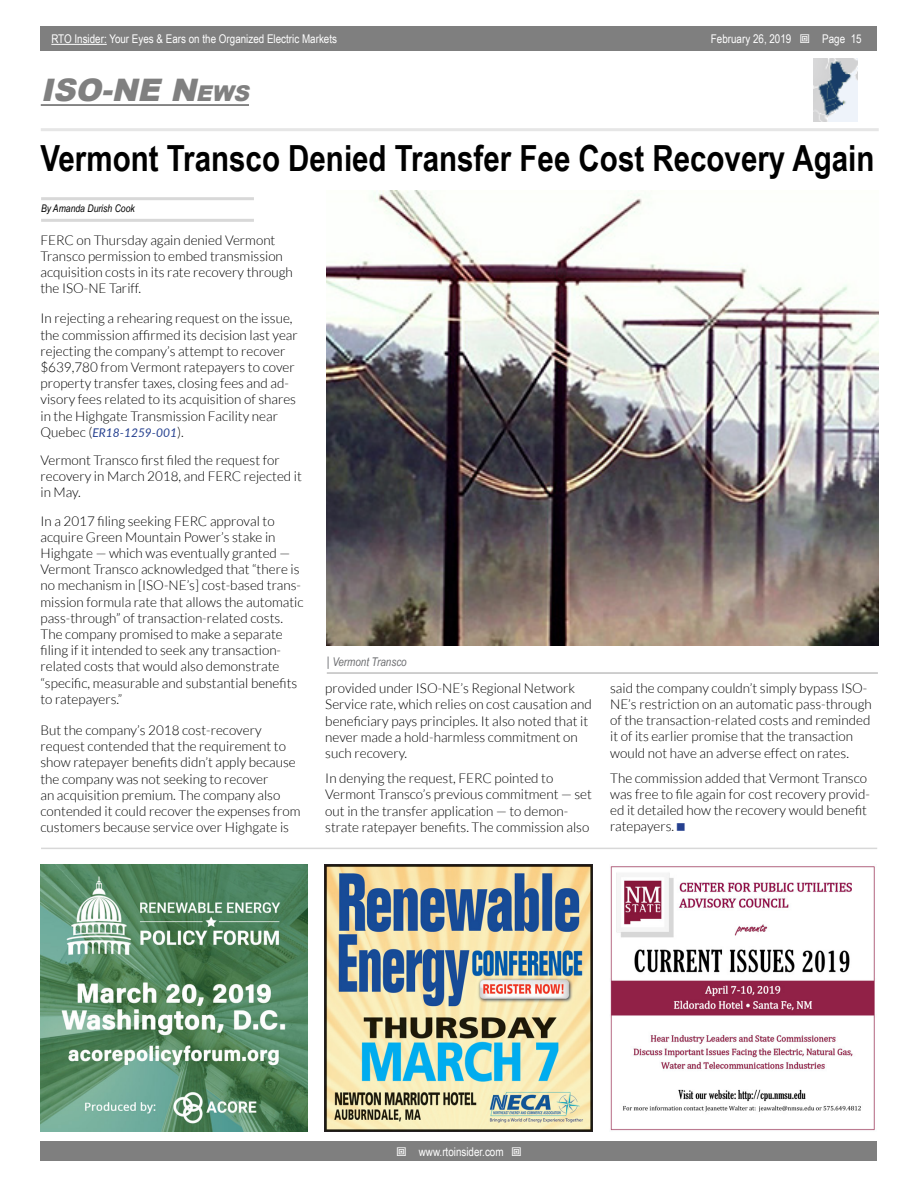
<style>
.page{position:relative;width:918px;height:1188px;background:#fff}
.page>*{position:absolute;margin:0;border:0;box-sizing:border-box;transform-origin:0 0}
.t1{font:700 36px "Arial Narrow";color:#000}
.t2{font:italic 900 31.05px "Arial";color:#808080}
.t3{font:300 13.5px/16.2px "Lato";color:#000}
.t4{font:12px "Arial Narrow";color:#fff}
.t5{font:italic 12px "Lato";color:#25408f}
.t6{font:italic 12px "Arial Narrow";color:#6d6e71}
.t7{font:italic 10.5px "Arial Narrow";color:#000}
.s1{font-style:inherit}
.s2{font-size:21.75px}
.s3{font-weight:300;font-style:normal;font-size:13.5px;color:#000}
.s4{font-style:normal;font-size:13.2px}
</style>
<div class="page">
<div style="left:41px;top:1142px;width:836px;height:19px;background:#7f7f7f"></div>
<div style="left:41px;top:27px;width:836px;height:24px;background:#7f7f7f"></div>
<hr style="left:51px;top:44px;width:56px;height:1px;background:#fff">
<hr style="left:41px;top:128px;width:838px;height:3px;background:#e6e6e6">
<hr style="left:41px;top:104px;width:208px;height:2px;background:#808080">
<img style="left:814px;top:58px;width:44px;height:63px">
<hr style="left:41px;top:197px;width:213px;height:3px;background:#d8d8d8">
<hr style="left:41px;top:219px;width:213px;height:3px;background:#d8d8d8">
<hr style="left:41px;top:848px;width:836px;height:1px;background:#d8d8d8">
<img style="left:327px;top:190px;width:552px;height:456px">
<hr style="left:327px;top:672px;width:551px;height:2px;background:#bfbfbf">
<img style="left:40px;top:864px;width:268px;height:267px">
<img style="left:325px;top:864px;width:267px;height:267px">
<img style="left:610px;top:866px;width:265px;height:265px">
<p class="t4" style="left:51px;top:30px;width:287px">RTO Insider: Your Eyes &amp; Ears on the Organized Electric Markets</p>
<p class="t4" style="left:711px;top:30px;width:82px">February 26, <span class="s1">2019</span></p>
<p class="t4" style="left:822px;top:30px;width:41px">Page 15</p>
<h2 class="t2" style="left:41px;top:68px;width:212px">ISO-NE N<span class="s2">EWS</span></h2>
<h1 class="t1" style="left:40px;top:131px;width:836px">Vermont Transco Denied Transfer Fee Cost Recovery Again</h1>
<p class="t7" style="left:41px;top:201px;width:95px">By Amanda Durish Cook</p>
<p class="t3" style="left:40px;top:232px;width:254px">FERC on Thursday again denied Vermont Transco permission to embed transmission acquisition costs in its rate recovery through the ISO-NE Tariff.</p>
<p class="t3" style="left:40px;top:310px;width:259px">In rejecting a rehearing request on the issue, the commission affirmed its decision last year rejecting the company’s attempt to recover $639,780 from Vermont ratepayers to cover property transfer taxes, closing fees and ad&shy;visory fees related to its acquisition of shares in the Highgate Transmission Facility near</p>
<p class="t5" style="left:40px;top:424px;width:145px"><span class="s3">Quebec (</span>ER18-1259-001<span class="s3">).</span></p>
<p class="t3" style="left:41px;top:452px;width:263px">Vermont Transco first filed the request for recovery in March 2018, and FERC rejected it in May.</p>
<p class="t3" style="left:41px;top:513px;width:265px">In a 2017 filing seeking FERC approval to acquire Green Mountain Power’s stake in Highgate — which was eventually granted — Vermont Transco acknowledged that “there is no mechanism in [ISO-NE’s] cost-based trans&shy;mission formula rate that allows the automatic pass-through” of transaction-related costs.<br>The company promised to make a separate filing if it intended to seek any transaction&shy;related costs that would also demonstrate “specific, measurable and substantial benefits to ratepayers.”</p>
<p class="t3" style="left:41px;top:722px;width:262px">But the company’s 2018 cost-recovery request contended that the requirement to show ratepayer benefits didn’t apply because the company was not seeking to recover<br>an acquisition premium. The company also contended it could recover the expenses from customers because service over Highgate is</p>
<p class="t6" style="left:327px;top:653px;width:81px"><span class="s4">|</span> Vermont Transco</p>
<p class="t3" style="left:325px;top:680px;width:268px">provided under ISO-NE’s Regional Network Service rate, which relies on cost causation and beneficiary pays principles. It also noted that it never made a hold-harmless commitment on such recovery.</p>
<p class="t3" style="left:325px;top:770px;width:268px">In denying the request, FERC pointed to Vermont Transco’s previous commitment — set out in the transfer application — to demon&shy;strate ratepayer benefits. The commission also</p>
<p class="t3" style="left:610px;top:680px;width:263px">said the company couldn’t simply bypass ISO-NE’s restriction on an automatic pass-through of the transaction-related costs and reminded it of its earlier promise that the transaction would not have an adverse effect on rates.</p>
<p class="t3" style="left:610px;top:770px;width:261px">The commission added that Vermont Transco was free to file again for cost recovery provid&shy;ed it detailed how the recovery would benefit ratepayers.</p>
<p class="t4" style="left:419px;top:1143px;width:86px">www.rtoinsider.com</p>
</div>
